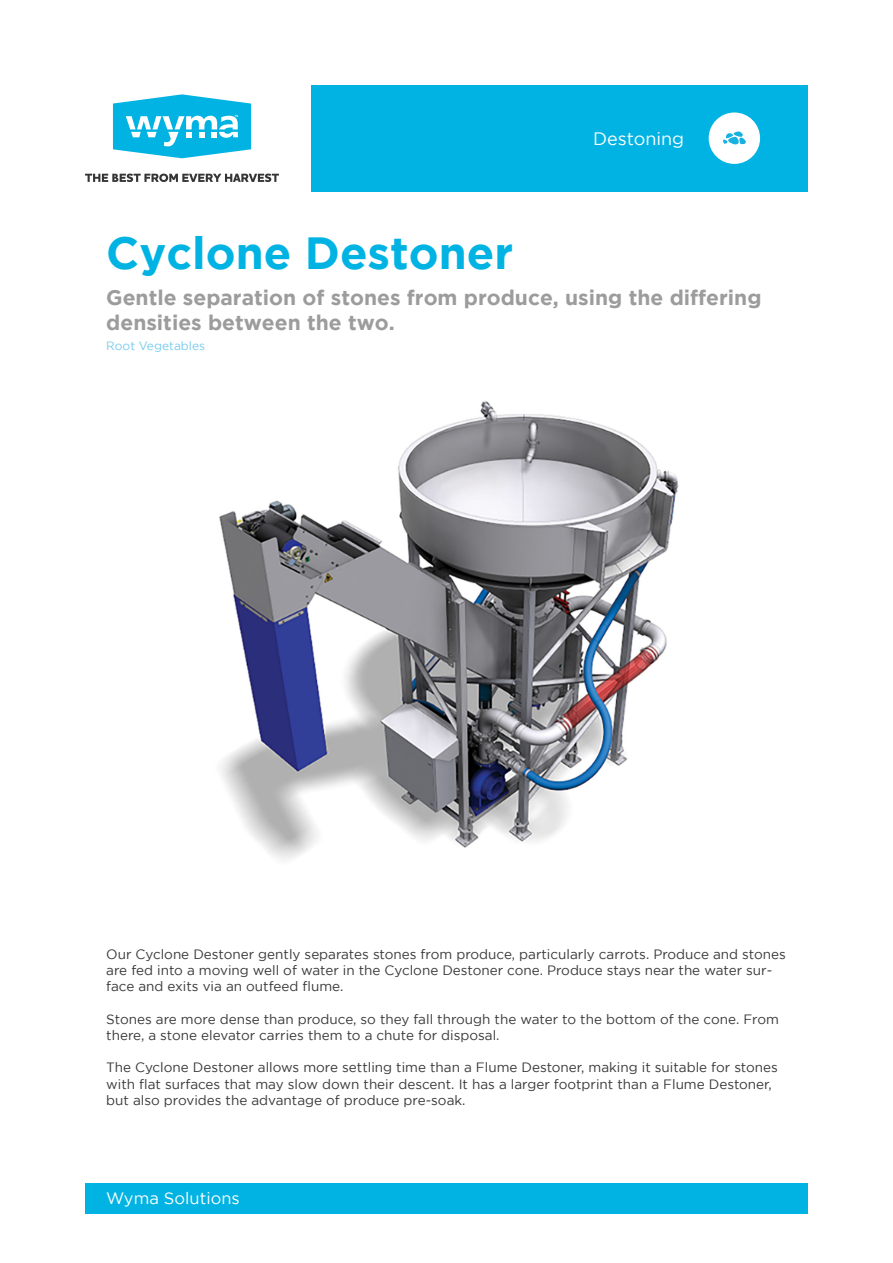
<style>
.page{position:relative;width:893px;height:1263px;background:#fff}
.page>*{position:absolute;margin:0;border:0;box-sizing:border-box;transform-origin:0 0}
.t1{font:700 45px "Gotham";color:#00b3e3}
.t2{font:700 21px/25.2px "Gotham";color:#9c9c9c}
.t3{font:18px "Gotham";color:#fff}
.t4{font:16.5px "Gotham";color:#fff}
.t5{font:13.5px/16.2px "Gotham";color:#393839}
.t6{font:12px "Gotham";color:#76cced}
</style>
<div class="page">
<svg style="left:85px;top:174px;width:194px;height:8px"></svg>
<svg style="left:113px;top:94px;width:138px;height:64px"></svg>
<div style="left:311px;top:85px;width:497px;height:106px;background:#00b3e3"></div>
<div style="left:85px;top:1183px;width:723px;height:30px;background:#00b3e3"></div>
<div style="left:709px;top:112px;width:51px;height:52px;background:#fff;border-radius:50%"></div>
<svg style="left:723px;top:131px;width:23px;height:13px"></svg>
<img style="left:219px;top:400px;width:460px;height:460px">
<p class="t3" style="left:593px;top:128px;width:93px">Destoning</p>
<p class="t1" style="left:106px;top:227px;width:408px">Cyclone Destoner</p>
<p class="t2" style="left:106px;top:284px;width:657px">Gentle separation of stones from produce, using the differing densities between the two.</p>
<p class="t6" style="left:106px;top:339px;width:100px">Root Vegetables</p>
<p class="t5" style="left:106px;top:946px;width:681px">Our Cyclone Destoner gently separates stones from produce, particularly carrots. Produce and stones are fed into a moving well of water in the Cyclone Destoner cone. Produce stays near the water sur&shy;face and exits via an outfeed flume.</p>
<p class="t5" style="left:106px;top:1011px;width:674px">Stones are more dense than produce, so they fall through the water to the bottom of the cone. From there, a stone elevator carries them to a chute for disposal.</p>
<p class="t5" style="left:106px;top:1059px;width:673px">The Cyclone Destoner allows more settling time than a Flume Destoner, making it suitable for stones with flat surfaces that may slow down their descent. It has a larger footprint than a Flume Destoner, but also provides the advantage of produce pre-soak.</p>
<p class="t4" style="left:106px;top:1189px;width:135px">Wyma Solutions</p>
</div>
